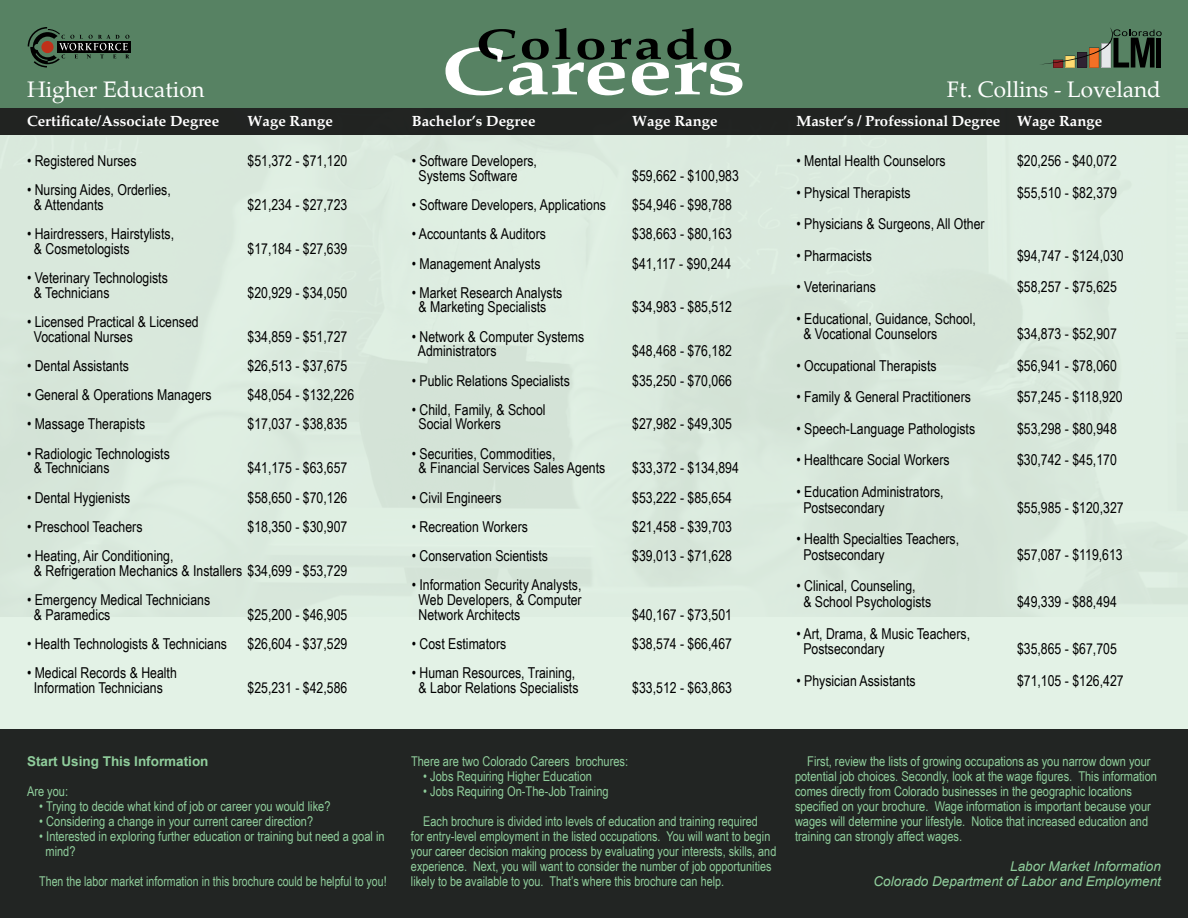
<style>
.page{position:relative;width:1188px;height:918px;background:#dcebdf}
.page>*{position:absolute;margin:0;border:0;box-sizing:border-box;transform-origin:0 0}
.t1{font:22.5px "Palatino Linotype";color:#fff}
.t2{font:22.5px "Palatino";color:#fff}
.t3{font:15px/14.7px "Arial Narrow";color:#000}
.t4{font:700 15px "Palatino";color:#fff}
.t5{font:13.5px/15px "Arial Narrow";color:#90ce9c}
.t6{font:13.5px "Arial Narrow";color:#90ce9c;scale:.96 1}
.t7{font:italic 13.5px/15px "Arial";color:#90ce9c;text-align:right}
.t8{font:700 13.5px "Arial";color:#90ce9c}
</style>
<div class="page">
<div style="left:0;top:0;width:1188px;height:108px;background:#578263"></div>
<div style="left:0;top:108px;width:1188px;height:27px;background:#212321"></div>
<div style="left:57px;top:41px;width:73px;height:11px;background:#000"></div>
<svg style="left:28px;top:27px;width:101px;height:41px"></svg>
<svg style="left:1041px;top:28px;width:121px;height:40px"></svg>
<svg style="left:446px;top:28px;width:296px;height:67px"></svg>
<div style="left:0;top:729px;width:1188px;height:189px;background:#222523"></div>
<h1 class="t2" style="left:27px;top:77px;width:179px">Higher Education</h1>
<p class="t4" style="left:27px;top:112px;width:194px">Certificate/Associate Degree</p>
<p class="t4" style="left:248px;top:112px;width:87px">Wage Range</p>
<p class="t4" style="left:412px;top:112px;width:125px">Bachelor’s Degree</p>
<p class="t4" style="left:632px;top:112px;width:87px">Wage Range</p>
<p class="t4" style="left:796px;top:112px;width:307px">Master’s / Professional Degree Wage Range</p>
<h1 class="t1" style="left:947px;top:74px;width:216px">Ft. Collins - Loveland</h1>
<p class="t3" style="left:27px;top:153px;width:111px">• Registered Nurses</p>
<p class="t3" style="left:248px;top:153px;width:101px">$51,372 - $71,120</p>
<p class="t3" style="left:34px;top:182px;width:138px;text-indent:-7px">• Nursing Aides, Orderlies, &amp; Attendants</p>
<p class="t3" style="left:248px;top:197px;width:101px">$21,234 - $27,723</p>
<p class="t3" style="left:34px;top:226px;width:142px;text-indent:-7px">• Hairdressers, Hairstylists, &amp; Cosmetologists</p>
<p class="t3" style="left:34px;top:270px;width:135px;text-indent:-7px">• Veterinary Technologists &amp; Technicians</p>
<p class="t3" style="left:34px;top:314px;width:166px;text-indent:-7px">• Licensed Practical &amp; Licensed<br>Vocational Nurses</p>
<p class="t3" style="left:248px;top:241px;width:101px">$17,184 - $27,639</p>
<p class="t3" style="left:248px;top:285px;width:101px">$20,929 - $34,050</p>
<p class="t3" style="left:248px;top:328px;width:101px">$34,859 - $51,727</p>
<p class="t3" style="left:27px;top:358px;width:104px">• Dental Assistants</p>
<p class="t3" style="left:248px;top:358px;width:101px">$26,513 - $37,675</p>
<p class="t3" style="left:27px;top:387px;width:186px">• General &amp; Operations Managers</p>
<p class="t3" style="left:248px;top:387px;width:108px">$48,054 - $132,226</p>
<p class="t3" style="left:27px;top:416px;width:120px">• Massage Therapists</p>
<p class="t3" style="left:248px;top:416px;width:101px">$17,037 - $38,835</p>
<p class="t3" style="left:34px;top:445px;width:138px;text-indent:-7px">• Radiologic Technologists &amp; Technicians</p>
<p class="t3" style="left:248px;top:460px;width:101px">$41,175 - $63,657</p>
<p class="t3" style="left:27px;top:489px;width:105px">• Dental Hygienists</p>
<p class="t3" style="left:248px;top:489px;width:101px">$58,650 - $70,126</p>
<p class="t3" style="left:27px;top:519px;width:117px">• Preschool Teachers</p>
<p class="t3" style="left:248px;top:519px;width:101px">$18,350 - $30,907</p>
<p class="t3" style="left:34px;top:548px;width:315px;text-indent:-7px">• Heating, Air Conditioning,<br>&amp; Refrigeration Mechanics &amp; Installers $34,699 - $53,729</p>
<p class="t3" style="left:34px;top:592px;width:178px;text-indent:-7px">• Emergency Medical Technicians &amp; Paramedics</p>
<p class="t3" style="left:248px;top:606px;width:101px">$25,200 - $46,905</p>
<p class="t3" style="left:27px;top:636px;width:202px">• Health Technologists &amp; Technicians</p>
<p class="t3" style="left:248px;top:636px;width:101px">$26,604 - $37,529</p>
<p class="t3" style="left:27px;top:665px;width:151px;text-align:center">• Medical Records &amp; Health<br>Information Technicians</p>
<p class="t3" style="left:248px;top:679px;width:101px">$25,231 - $42,586</p>
<p class="t8" style="left:27px;top:752px;width:183px">Start Using This Information</p>
<p class="t5" style="left:27px;top:783px;width:43px">Are you:</p>
<p class="t5" style="left:39px;top:798px;width:293px">• Trying to decide what kind of job or career you would like?</p>
<p class="t5" style="left:39px;top:813px;width:275px">• Considering a change in your current career direction?</p>
<p class="t5" style="left:45px;top:828px;width:341px;text-indent:-6px">• Interested in exploring further education or training but need a goal in mind?</p>
<p class="t6" style="left:39px;top:871px;width:363px">Then the labor market information in this brochure could be helpful to you!</p>
<p class="t3" style="left:419px;top:153px;width:120px;text-indent:-7px">• Software Developers,<br>Systems Software</p>
<p class="t3" style="left:632px;top:168px;width:108px">$59,662 - $100,983</p>
<p class="t3" style="left:412px;top:197px;width:196px">• Software Developers, Applications</p>
<p class="t3" style="left:632px;top:197px;width:101px">$54,946 - $98,788</p>
<p class="t3" style="left:412px;top:226px;width:136px">• Accountants &amp; Auditors</p>
<p class="t3" style="left:632px;top:226px;width:101px">$38,663 - $80,163</p>
<p class="t3" style="left:412px;top:255px;width:130px">• Management Analysts</p>
<p class="t3" style="left:632px;top:255px;width:100px">$41,117 - $90,244</p>
<p class="t3" style="left:419px;top:285px;width:145px;text-indent:-7px">• Market Research Analysts &amp; Marketing Specialists</p>
<p class="t3" style="left:632px;top:299px;width:101px">$34,983 - $85,512</p>
<p class="t3" style="left:418px;top:328px;width:168px;text-indent:-6px">• Network &amp; Computer Systems<br>Administrators</p>
<p class="t3" style="left:632px;top:343px;width:101px">$48,468 - $76,182</p>
<p class="t3" style="left:412px;top:372px;width:160px">• Public Relations Specialists</p>
<p class="t3" style="left:632px;top:372px;width:101px">$35,250 - $70,066</p>
<p class="t3" style="left:419px;top:402px;width:129px;text-indent:-7px">• Child, Family, &amp; School<br>Social Workers</p>
<p class="t3" style="left:632px;top:416px;width:101px">$27,982 - $49,305</p>
<p class="t3" style="left:419px;top:445px;width:188px;text-indent:-7px">• Securities, Commodities,<br>&amp; Financial Services Sales Agents</p>
<p class="t3" style="left:632px;top:460px;width:108px">$33,372 - $134,894</p>
<p class="t3" style="left:412px;top:489px;width:91px">• Civil Engineers</p>
<p class="t3" style="left:632px;top:489px;width:101px">$53,222 - $85,654</p>
<p class="t3" style="left:412px;top:519px;width:118px">• Recreation Workers</p>
<p class="t3" style="left:632px;top:519px;width:101px">$21,458 - $39,703</p>
<p class="t3" style="left:412px;top:548px;width:138px">• Conservation Scientists</p>
<p class="t3" style="left:632px;top:548px;width:101px">$39,013 - $71,628</p>
<p class="t3" style="left:419px;top:577px;width:165px;text-align:justify;text-indent:-7px">• Information Security Analysts, Web Developers, &amp; Computer Network Architects</p>
<p class="t3" style="left:632px;top:606px;width:101px">$40,167 - $73,501</p>
<p class="t3" style="left:412px;top:636px;width:96px">• Cost Estimators</p>
<p class="t3" style="left:632px;top:636px;width:101px">$38,574 - $66,467</p>
<p class="t3" style="left:412px;top:665px;width:168px;text-align:center">• Human Resources, Training, &amp; Labor Relations Specialists</p>
<p class="t3" style="left:632px;top:679px;width:101px">$33,512 - $63,863</p>
<p class="t3" style="left:796px;top:153px;width:151px">• Mental Health Counselors</p>
<p class="t3" style="left:1017px;top:153px;width:101px">$20,256 - $40,072</p>
<p class="t3" style="left:796px;top:184px;width:116px">• Physical Therapists</p>
<p class="t3" style="left:1017px;top:184px;width:101px">$55,510 - $82,379</p>
<p class="t3" style="left:796px;top:216px;width:190px">• Physicians &amp; Surgeons, All Other</p>
<p class="t3" style="left:796px;top:247px;width:77px">• Pharmacists</p>
<p class="t3" style="left:1017px;top:247px;width:108px">$94,747 - $124,030</p>
<p class="t3" style="left:796px;top:279px;width:81px">• Veterinarians</p>
<p class="t3" style="left:1017px;top:279px;width:101px">$58,257 - $75,625</p>
<p class="t3" style="left:803px;top:310px;width:174px;line-height:15.8px;text-indent:-7px">• Educational, Guidance, School, &amp; Vocational Counselors</p>
<p class="t3" style="left:1017px;top:326px;width:101px">$34,873 - $52,907</p>
<p class="t3" style="left:796px;top:358px;width:142px">• Occupational Therapists</p>
<p class="t3" style="left:1017px;top:358px;width:101px">$56,941 - $78,060</p>
<p class="t3" style="left:796px;top:389px;width:176px">• Family &amp; General Practitioners</p>
<p class="t3" style="left:1017px;top:389px;width:107px">$57,245 - $118,920</p>
<p class="t3" style="left:796px;top:421px;width:180px">• Speech-Language Pathologists</p>
<p class="t3" style="left:1017px;top:421px;width:101px">$53,298 - $80,948</p>
<p class="t3" style="left:796px;top:452px;width:155px">• Healthcare Social Workers</p>
<p class="t3" style="left:1017px;top:452px;width:101px">$30,742 - $45,170</p>
<p class="t3" style="left:803px;top:483px;width:142px;line-height:15.8px;text-indent:-7px">• Education Administrators,<br>Postsecondary</p>
<p class="t3" style="left:1017px;top:499px;width:108px">$55,985 - $120,327</p>
<p class="t3" style="left:803px;top:530px;width:157px;line-height:15.8px;text-indent:-7px">• Health Specialties Teachers,<br>Postsecondary</p>
<p class="t3" style="left:803px;top:578px;width:129px;line-height:15.8px;text-indent:-7px">• Clinical, Counseling,<br>&amp; School Psychologists</p>
<p class="t3" style="left:803px;top:625px;width:168px;line-height:15.8px;text-indent:-7px">• Art, Drama, &amp; Music Teachers,<br>Postsecondary</p>
<p class="t3" style="left:1017px;top:547px;width:107px">$57,087 - $119,613</p>
<p class="t3" style="left:1017px;top:594px;width:101px">$49,339 - $88,494</p>
<p class="t3" style="left:1017px;top:641px;width:101px">$35,865 - $67,705</p>
<p class="t3" style="left:796px;top:673px;width:121px">• Physician Assistants</p>
<p class="t3" style="left:1017px;top:673px;width:108px">$71,105 - $126,427</p>
<p class="t5" style="left:411px;top:753px;width:219px">There are two Colorado Careers brochures:</p>
<p class="t5" style="left:423px;top:768px;width:170px">• Jobs Requiring Higher Education</p>
<p class="t5" style="left:423px;top:783px;width:187px">• Jobs Requiring On-The-Job Training</p>
<p class="t5" style="left:411px;top:813px;width:367px;text-indent:12px">Each brochure is divided into levels of education and training required<br>for entry-level employment in the listed occupations. You will want to begin your career decision making process by evaluating your interests, skills, and experience. Next, you will want to consider the number of job opportunities likely to be available to you. That’s where this brochure can help.</p>
<p class="t5" style="left:795px;top:753px;width:364px;text-indent:12px">First, review the lists of growing occupations as you narrow down your potential job choices. Secondly, look at the wage figures. This information comes directly from Colorado businesses in the geographic locations specified on your brochure. Wage information is important because your wages will determine your lifestyle. Notice that increased education and training can strongly affect wages.</p>
<p class="t7" style="left:874px;top:859px;width:289px">Labor Market Information<br>Colorado Department of Labor and Employment</p>
</div>
